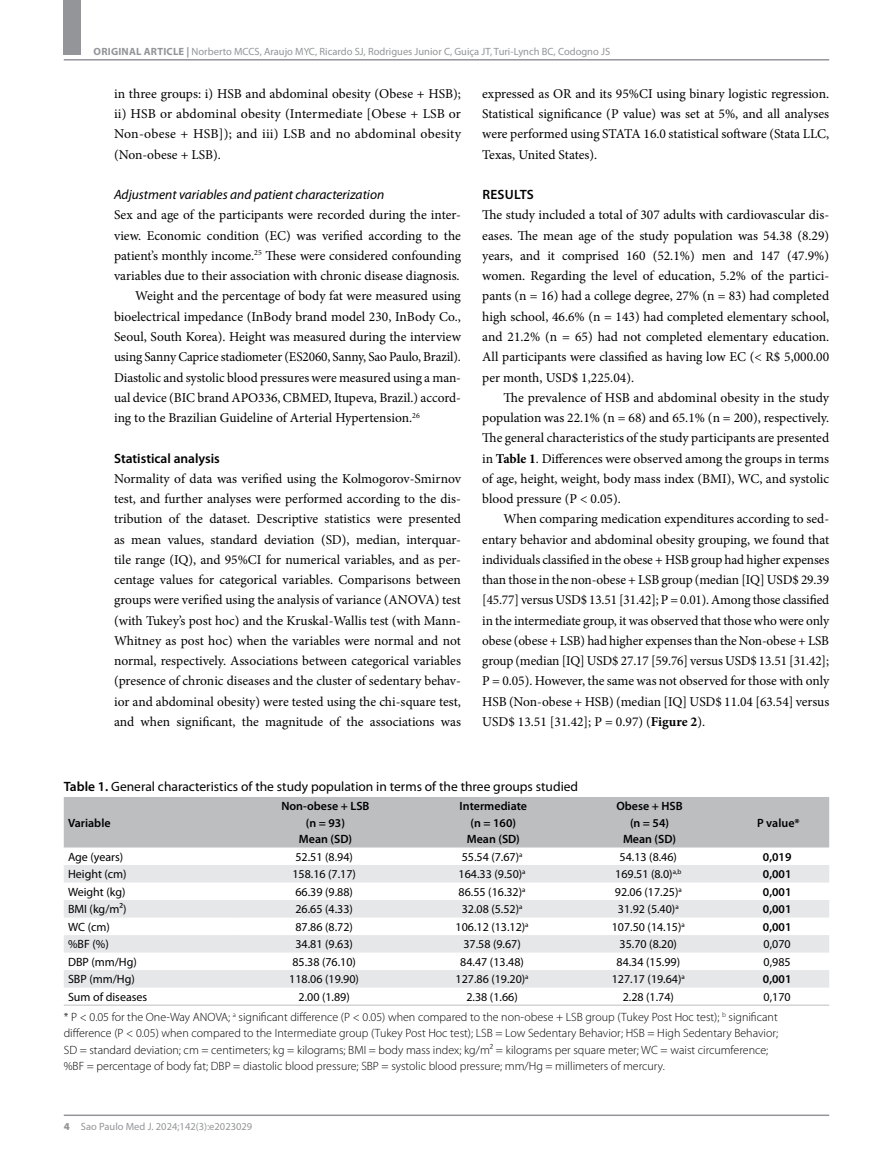
<style>
.page{position:relative;width:893px;height:1170px;background:#fff}
.page>*{position:absolute;margin:0;border:0;box-sizing:border-box;transform-origin:0 0}
.t1{font:13.5px/20.2px "Minion Pro";color:#000;text-align:justify}
.t2{font:13.5px "Myriad Pro";color:#000}
.t3{font:italic 13.5px "Myriad Pro";color:#000}
.t4{font:600 13.5px "Myriad Pro";color:#000}
.t5{font:600 13.5px "Myriad Pro";letter-spacing:.02em;color:#000}
.t6{font:300 12px/16.5px "Myriad Pro";color:#000}
.t7{font:12px "Myriad Pro";color:#000}
.t8{font:600 12px/16.5px "Myriad Pro";color:#000;text-align:center}
.t9{font:10.5px "Myriad Pro";color:#939598}
.s1{font-weight:700}
.s2{font-weight:600}
.s3{font-weight:400}
.s4{font-weight:900}
</style>
<div class="page">
<div style="left:64px;top:0;width:17px;height:55px;background:#939598"></div>
<hr style="left:64px;top:59px;width:765px;height:2px;background:#939598">
<hr style="left:64px;top:1114px;width:765px;height:1px;background:#939598">
<div style="left:64px;top:797px;width:765px;height:50px;background:#bcbec0"></div>
<div style="left:64px;top:865px;width:765px;height:17px;background:#e6e7e8"></div>
<svg style="left:64px;top:900px;width:765px;height:87px;fill:#e6e7e8"></svg>
<hr style="left:64px;top:1004px;width:172px;height:1px;background:#bcbec0">
<hr style="left:236px;top:1004px;width:179px;height:1px;background:#bcbec0">
<hr style="left:415px;top:1004px;width:156px;height:1px;background:#bcbec0">
<hr style="left:571px;top:1004px;width:157px;height:1px;background:#bcbec0">
<hr style="left:728px;top:1004px;width:101px;height:1px;background:#bcbec0">
<p class="t9" style="left:94px;top:45px;width:518px"><span class="s1">ORIGINAL ARTICLE |</span> Norberto MCCS, Araujo MYC, Ricardo SJ, Rodrigues Junior C, Guiça JT, Turi-Lynch BC, Codogno JS</p>
<p class="t1" style="left:114px;top:83px;width:349px">in three groups: i) HSB and abdominal obesity (Obese + HSB); ii) HSB or abdominal obesity (Intermediate [Obese + LSB or Non-obese + HSB]); and iii) LSB and no abdominal obesity (Non-obese + LSB).</p>
<p class="t3" style="left:114px;top:186px;width:272px">Adjustment variables and patient characterization</p>
<p class="t1" style="left:114px;top:205px;width:348px">Sex and age of the participants were recorded during the inter-</p>
<p class="t1" style="left:114px;top:225px;width:348px">view. Economic condition (EC) was verified according to the</p>
<p class="t1" style="left:114px;top:245px;width:348px">patient’s monthly income.<sup>25</sup> These were considered confounding</p>
<p class="t1" style="left:114px;top:266px;width:347px">variables due to their association with chronic disease diagnosis.</p>
<p class="t1" style="left:135px;top:286px;width:327px">Weight and the percentage of body fat were measured using</p>
<p class="t1" style="left:114px;top:306px;width:348px">bioelectrical impedance (InBody brand model 230, InBody Co.,</p>
<p class="t1" style="left:114px;top:326px;width:348px">Seoul, South Korea). Height was measured during the interview</p>
<p class="t1" style="left:114px;top:347px;width:348px">using Sanny Caprice stadiometer (ES2060, Sanny, Sao Paulo, Brazil).</p>
<p class="t1" style="left:114px;top:367px;width:348px">Diastolic and systolic blood pressures were measured using a man-</p>
<p class="t1" style="left:114px;top:387px;width:348px">ual device (BIC brand APO336, CBMED, Itupeva, Brazil.) accord-</p>
<p class="t1" style="left:114px;top:407px;width:307px">ing to the Brazilian Guideline of Arterial Hypertension.<sup>26</sup></p>
<p class="t4" style="left:114px;top:449px;width:107px">Statistical analysis</p>
<p class="t1" style="left:114px;top:468px;width:348px">Normality of data was verified using the Kolmogorov-Smirnov test, and further analyses were performed according to the dis&shy;tribution of the dataset. Descriptive statistics were presented as mean values, standard deviation (SD), median, interquar&shy;tile range (IQ), and 95%CI for numerical variables, and as per&shy;centage values for categorical variables. Comparisons between groups were verified using the analysis of variance (ANOVA) test (with Tukey’s post hoc) and the Kruskal-Wallis test (with Mann-Whitney as post hoc) when the variables were normal and not normal, respectively. Associations between categorical variables (presence of chronic diseases and the cluster of sedentary behav&shy;ior and abdominal obesity) were tested using the chi-square test, and when significant, the magnitude of the associations was</p>
<p class="t1" style="left:482px;top:83px;width:348px">expressed as OR and its 95%CI using binary logistic regression.<br>Statistical significance (P value) was set at 5%, and all analyses were performed using STATA 16.0 statistical software (Stata LLC, Texas, United States).</p>
<p class="t5" style="left:482px;top:186px;width:53px">RESULTS</p>
<p class="t1" style="left:482px;top:205px;width:348px">The study included a total of 307 adults with cardiovascular dis&shy;eases. The mean age of the study population was 54.38 (8.29) years, and it comprised 160 (52.1%) men and 147 (47.9%) women. Regarding the level of education, 5.2% of the partici&shy;pants (n = 16) had a college degree, 27% (n = 83) had completed high school, 46.6% (n = 143) had completed elementary school, and 21.2% (n = 65) had not completed elementary education.<br>All participants were classified as having low EC (&lt; R$ 5,000.00 per month, USD$ 1,225.04).</p>
<p class="t1" style="left:482px;top:387px;width:348px;text-indent:21px">The prevalence of HSB and abdominal obesity in the study population was 22.1% (n = 68) and 65.1% (n = 200), respectively.<br>The general characteristics of the study participants are presented in <span class="s1">Table 1</span>. Differences were observed among the groups in terms of age, height, weight, body mass index (BMI), WC, and systolic blood pressure (P &lt; 0.05).</p>
<p class="t1" style="left:482px;top:509px;width:349px;text-indent:21px">When comparing medication expenditures according to sed&shy;entary behavior and abdominal obesity grouping, we found that individuals classified in the obese + HSB group had higher expenses than those in the non-obese + LSB group (median [IQ] USD$ 29.39 [45.77] versus USD$ 13.51 [31.42]; P = 0.01). Among those classified in the intermediate group, it was observed that those who were only obese (obese + LSB) had higher expenses than the Non-obese + LSB group (median [IQ] USD$ 27.17 [59.76] versus USD$ 13.51 [31.42]; P = 0.05). However, the same was not observed for those with only HSB (Non-obese + HSB) (median [IQ] USD$ 11.04 [63.54] versus USD$ 13.51 [31.42]; P = 0.97) (<span class="s1">Figure 2</span>).</p>
<p class="t2" style="left:64px;top:777px;width:516px"><span class="s2">Table 1.</span> General characteristics of the study population in terms of the three groups studied</p>
<p class="t8" style="left:68px;top:814px;width:44px">Variable</p>
<p class="t8" style="left:281px;top:797px;width:90px">Non-obese + LSB (n = 93)<br>Mean (SD)</p>
<p class="t8" style="left:460px;top:797px;width:69px">Intermediate (n = 160)<br>Mean (SD)</p>
<p class="t8" style="left:616px;top:797px;width:68px">Obese + HSB (n = 54)<br>Mean (SD)</p>
<p class="t8" style="left:757px;top:814px;width:44px">P value*</p>
<p class="t7" style="left:68px;top:849px;width:57px">Age (years)</p>
<p class="t7" style="left:295px;top:849px;width:59px">52.51 (8.94)</p>
<p class="t7" style="left:462px;top:849px;width:62px">55.54 (7.67)<sup>a</sup></p>
<p class="t7" style="left:620px;top:849px;width:59px">54.13 (8.46)</p>
<p class="t8" style="left:763px;top:848px;width:30px">0,019</p>
<p class="t7" style="left:68px;top:866px;width:60px">Height (cm)</p>
<p class="t7" style="left:292px;top:866px;width:65px">158.16 (7.17)</p>
<p class="t7" style="left:459px;top:866px;width:68px">164.33 (9.50)<sup>a</sup></p>
<p class="t7" style="left:615px;top:866px;width:68px">169.51 (8.0)<sup>a,b</sup></p>
<p class="t8" style="left:763px;top:865px;width:30px">0,001</p>
<p class="t7" style="left:68px;top:884px;width:59px">Weight (kg)</p>
<p class="t7" style="left:295px;top:884px;width:59px">66.39 (9.88)</p>
<p class="t7" style="left:459px;top:884px;width:68px">86.55 (16.32)<sup>a</sup></p>
<p class="t7" style="left:615px;top:884px;width:68px">92.06 (17.25)<sup>a</sup></p>
<p class="t8" style="left:763px;top:883px;width:30px">0,001</p>
<p class="t7" style="left:68px;top:901px;width:60px">BMI (kg/m²)</p>
<p class="t7" style="left:295px;top:901px;width:59px">26.65 (4.33)</p>
<p class="t7" style="left:462px;top:901px;width:62px">32.08 (5.52)<sup>a</sup></p>
<p class="t7" style="left:618px;top:901px;width:62px">31.92 (5.40)<sup>a</sup></p>
<p class="t8" style="left:763px;top:900px;width:30px">0,001</p>
<p class="t7" style="left:68px;top:919px;width:43px">WC (cm)</p>
<p class="t7" style="left:295px;top:919px;width:59px">87.86 (8.72)</p>
<p class="t7" style="left:456px;top:919px;width:75px">106.12 (13.12)<sup>a</sup></p>
<p class="t7" style="left:612px;top:919px;width:75px">107.50 (14.15)<sup>a</sup></p>
<p class="t8" style="left:763px;top:918px;width:30px">0,001</p>
<p class="t7" style="left:68px;top:936px;width:42px">%BF (%)</p>
<p class="t7" style="left:295px;top:936px;width:59px">34.81 (9.63)</p>
<p class="t7" style="left:463px;top:936px;width:59px">37.58 (9.67)</p>
<p class="t7" style="left:620px;top:936px;width:59px">35.70 (8.20)</p>
<p class="t7" style="left:764px;top:936px;width:29px">0,070</p>
<p class="t7" style="left:68px;top:954px;width:70px">DBP (mm/Hg)</p>
<p class="t7" style="left:292px;top:954px;width:65px">85.38 (76.10)</p>
<p class="t7" style="left:460px;top:954px;width:65px">84.47 (13.48)</p>
<p class="t7" style="left:616px;top:954px;width:65px">84.34 (15.99)</p>
<p class="t7" style="left:764px;top:954px;width:29px">0,985</p>
<p class="t7" style="left:68px;top:971px;width:68px">SBP (mm/Hg)</p>
<p class="t7" style="left:289px;top:971px;width:71px">118.06 (19.90)</p>
<p class="t7" style="left:456px;top:971px;width:75px">127.86 (19.20)<sup>a</sup></p>
<p class="t7" style="left:612px;top:971px;width:75px">127.17 (19.64)<sup>a</sup></p>
<p class="t8" style="left:763px;top:970px;width:30px">0,001</p>
<p class="t7" style="left:68px;top:989px;width:81px">Sum of diseases</p>
<p class="t7" style="left:299px;top:989px;width:53px">2.00 (1.89)</p>
<p class="t7" style="left:466px;top:989px;width:53px">2.38 (1.66)</p>
<p class="t7" style="left:623px;top:989px;width:53px">2.28 (1.74)</p>
<p class="t6" style="left:64px;top:986px;width:728px;line-height:20px;text-indent:700px"><span class="s3">0,170 </span>* P &lt; 0.05 for the One-Way ANOVA; <sup>a</sup> significant difference (P &lt; 0.05) when compared to the non-obese + LSB group (Tukey Post Hoc test); <sup>b</sup> significant</p>
<p class="t6" style="left:64px;top:1024px;width:716px">difference (P &lt; 0.05) when compared to the Intermediate group (Tukey Post Hoc test); LSB = Low Sedentary Behavior; HSB = High Sedentary Behavior;<br>SD = standard deviation; cm = centimeters; kg = kilograms; BMI = body mass index; kg/m² = kilograms per square meter; WC = waist circumference; %BF = percentage of body fat; DBP = diastolic blood pressure; SBP = systolic blood pressure; mm/Hg = millimeters of mercury.</p>
<p class="t9" style="left:64px;top:1119px;width:190px"><span class="s4">4</span> Sao Paulo Med J. 2024;142(3):e2023029</p>
</div>
